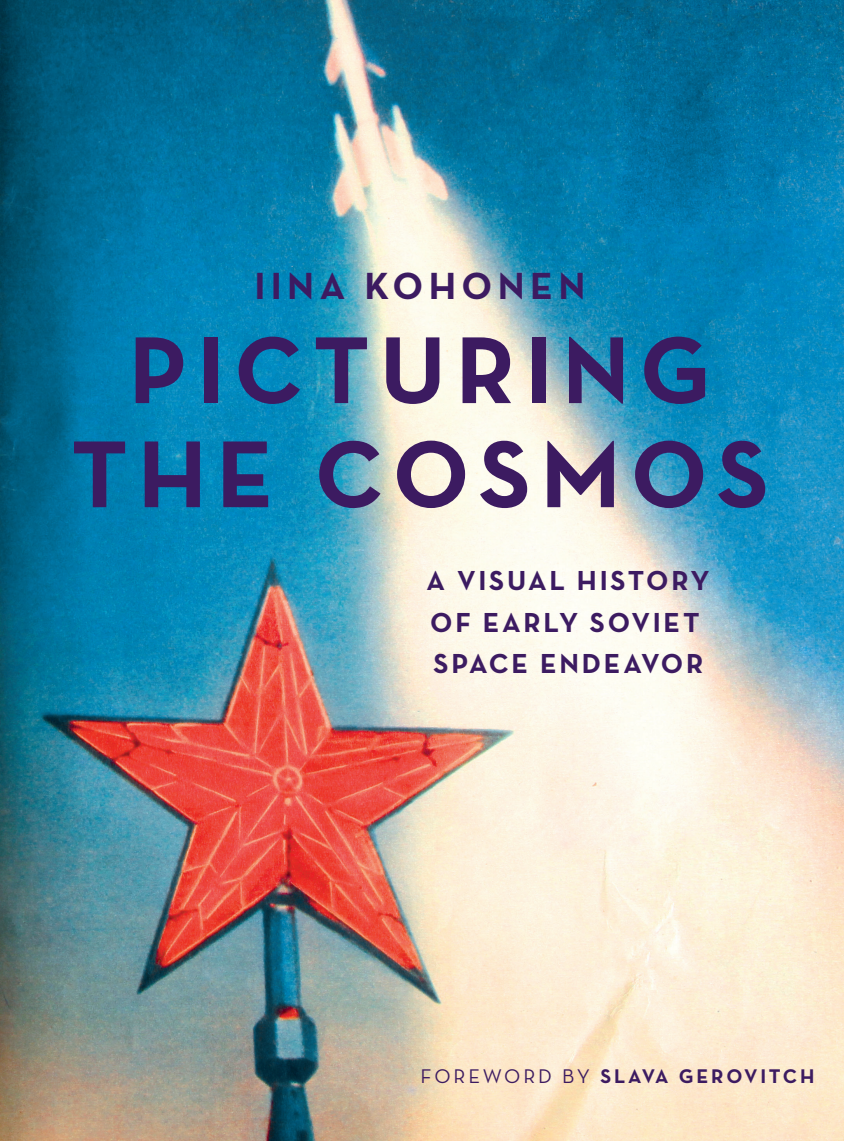
<style>
.page{position:relative;width:844px;height:1141px;background:#fff}
.page>*{position:absolute;margin:0;border:0;box-sizing:border-box;transform-origin:0 0}
.t1{font:700 96.6px/104.1px "Neutraface Text";letter-spacing:.1em;color:#3c1b61;text-align:center}
.t2{font:700 38.5px "Neutraface Text";letter-spacing:.14em;color:#3c1b61}
.t3{font:700 28px/41.3px "Neutraface Text";letter-spacing:.1em;color:#3c1b61}
.t4{font:700 20.12px "Neutraface Text";letter-spacing:.14em;color:#3c1b61}
.s1{font-weight:400}
</style>
<div class="page">
<img style="left:0;top:0;width:843px;height:1141px">
<h2 class="t2" style="left:254px;top:262px;width:332px">IINA KOHONEN</h2>
<h1 class="t1" style="left:71px;top:317px;width:699px">PICTURING<br>THE COSMOS</h1>
<p class="t3" style="left:426px;top:560px;width:284px">A VISUAL HISTORY<br>OF EARLY SOVIET<br>SPACE ENDEAVOR</p>
<p class="t4" style="left:420px;top:1063px;width:395px"><span class="s1">FOREWORD BY</span> SLAVA GEROVITCH</p>
</div>
